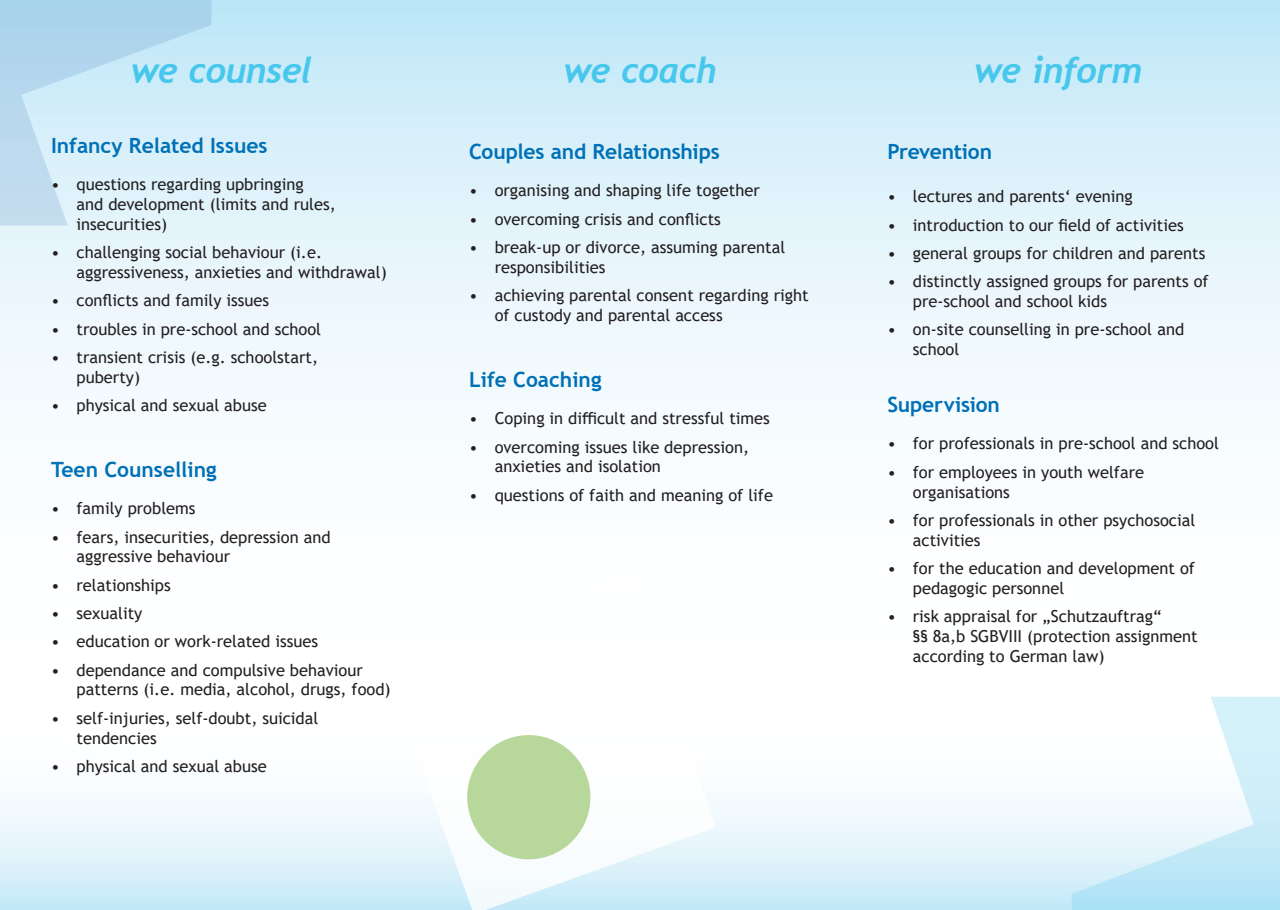
<style>
.page{position:relative;width:1280px;height:910px;background:#fff}
.page>*{position:absolute;margin:0;border:0;box-sizing:border-box;transform-origin:0 0}
.t1{font:italic 700 36px "Trebuchet";letter-spacing:-.02em;color:#48c7ed}
.t2{font:700 21px "Trebuchet MS";color:#0071b6}
.t3{font:700 21px "Trebuchet MS";letter-spacing:-.02em;color:#0071b6}
.t4{font:16.5px/19.8px "Trebuchet MS";color:#231f20}
</style>
<div class="page">
<svg style="left:0;top:0;width:212px;height:226px;background:#c7e5f4"></svg>
<svg style="left:1072px;top:697px;width:208px;height:213px"></svg>
<svg style="left:385px;top:766px;width:331px;height:144px"></svg>
<svg style="left:463px;top:735px;width:131px;height:128px"></svg>
<p class="t1" style="left:131px;top:47px;width:183px">we counsel</p>
<p class="t2" style="left:51px;top:132px;width:218px">Infancy Related Issues</p>
<p class="t4" style="left:77px;top:174px;width:261px;text-indent:-26px">• questions regarding upbringing<br>and development (limits and rules, insecurities)</p>
<p class="t4" style="left:77px;top:242px;width:312px;text-indent:-26px">• challenging social behaviour (i.e. aggressiveness, anxieties and withdrawal)</p>
<p class="t4" style="left:51px;top:290px;width:220px">• conflicts and family issues</p>
<p class="t4" style="left:51px;top:319px;width:272px">• troubles in pre-school and school</p>
<p class="t4" style="left:77px;top:347px;width:243px;text-indent:-26px">• transient crisis (e.g. schoolstart, puberty)</p>
<p class="t4" style="left:51px;top:395px;width:217px">• physical and sexual abuse</p>
<p class="t2" style="left:51px;top:456px;width:167px">Teen Counselling</p>
<p class="t4" style="left:51px;top:498px;width:146px">• family problems</p>
<p class="t4" style="left:77px;top:527px;width:256px;text-indent:-26px">• fears, insecurities, depression and aggressive behaviour</p>
<p class="t4" style="left:51px;top:575px;width:121px">• relationships</p>
<p class="t4" style="left:51px;top:603px;width:93px">• sexuality</p>
<p class="t4" style="left:51px;top:631px;width:269px">• education or work-related issues</p>
<p class="t4" style="left:77px;top:660px;width:316px;text-indent:-26px">• dependance and compulsive behaviour patterns (i.e. media, alcohol, drugs, food)</p>
<p class="t4" style="left:77px;top:708px;width:243px;text-indent:-26px">• self-injuries, self-doubt, suicidal tendencies</p>
<p class="t4" style="left:51px;top:756px;width:217px">• physical and sexual abuse</p>
<p class="t1" style="left:564px;top:47px;width:154px">we coach</p>
<p class="t2" style="left:469px;top:138px;width:252px">Couples and Relationships</p>
<p class="t4" style="left:469px;top:180px;width:292px">• organising and shaping life together</p>
<p class="t4" style="left:469px;top:209px;width:253px">• overcoming crisis and conflicts</p>
<p class="t4" style="left:495px;top:237px;width:292px;text-indent:-26px">• break-up or divorce, assuming parental responsibilities</p>
<p class="t4" style="left:495px;top:285px;width:315px;text-indent:-26px">• achieving parental consent regarding right of custody and parental access</p>
<p class="t2" style="left:469px;top:366px;width:134px">Life Coaching</p>
<p class="t4" style="left:469px;top:408px;width:302px">• Coping in difficult and stressful times</p>
<p class="t4" style="left:495px;top:437px;width:256px;text-indent:-26px">• overcoming issues like depression, anxieties and isolation</p>
<p class="t4" style="left:469px;top:485px;width:305px">• questions of faith and meaning of life</p>
<p class="t1" style="left:974px;top:47px;width:169px">we inform</p>
<p class="t3" style="left:887px;top:138px;width:106px">Prevention</p>
<p class="t4" style="left:887px;top:186px;width:247px">• lectures and parents‘ evening</p>
<p class="t4" style="left:887px;top:215px;width:298px">• introduction to our field of activities</p>
<p class="t4" style="left:887px;top:243px;width:320px">• general groups for children and parents</p>
<p class="t4" style="left:913px;top:271px;width:297px;text-indent:-26px">• distinctly assigned groups for parents of pre-school and school kids</p>
<p class="t4" style="left:913px;top:319px;width:273px;text-indent:-26px">• on-site counselling in pre-school and school</p>
<p class="t2" style="left:887px;top:391px;width:114px">Supervision</p>
<p class="t4" style="left:887px;top:434px;width:333px">• for professionals in pre-school and school</p>
<p class="t4" style="left:913px;top:462px;width:233px;text-indent:-26px">• for employees in youth welfare organisations</p>
<p class="t4" style="left:913px;top:510px;width:284px;text-indent:-26px">• for professionals in other psychosocial activities</p>
<p class="t4" style="left:913px;top:558px;width:284px;text-indent:-26px">• for the education and development of pedagogic personnel</p>
<p class="t4" style="left:913px;top:606px;width:286px;text-indent:-26px">• risk appraisal for „Schutzauftrag“<br>§§ 8a,b SGBVIII (protection assignment according to German law)</p>
</div>
